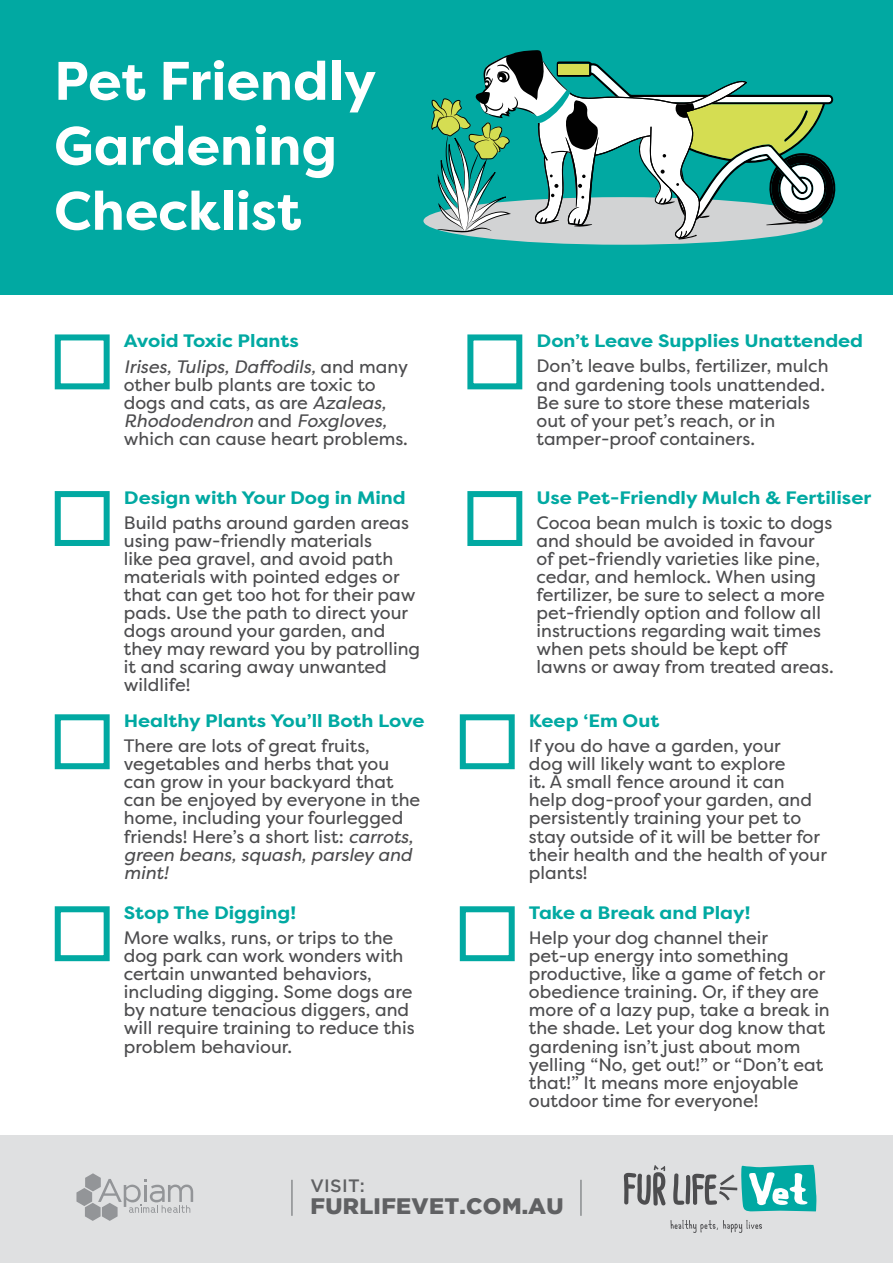
<style>
.page{position:relative;width:893px;height:1263px;background:#fff}
.page>*{position:absolute;margin:0;border:0;box-sizing:border-box;transform-origin:0 0}
.t1{font:700 54.15px/64.9px "Filson Pro";color:#fff}
.t2{font:900 22.35px "Gotham";letter-spacing:.015em;color:#606163}
.t3{font:18px/18px "Filson Pro";color:#4c4c4e}
.t4{font:700 18px "Filson Pro";color:#01a9a2;scale:1.09 1}
.t5{font:italic 18px/25.5px "Filson Pro";color:#4c4c4e}
.t6{font:500 17.85px "Gotham";letter-spacing:.015em;color:#606163}
.s1{font-weight:700;font-style:normal;color:#01a9a2}
.s2{font-style:normal}
.s3{font-style:italic}
</style>
<div class="page">
<div style="left:0;top:1135px;width:893px;height:128px;background:#dfe0e1"></div>
<hr style="left:291px;top:1180px;width:2px;height:36px;background:#8b8e90">
<hr style="left:580px;top:1180px;width:2px;height:36px;background:#8b8e90">
<svg style="left:624px;top:1165px;width:42px;height:40px"></svg>
<svg style="left:673px;top:1164px;width:143px;height:47px"></svg>
<svg style="left:670px;top:1220px;width:92px;height:13px"></svg>
<svg style="left:76px;top:1173px;width:117px;height:48px"></svg>
<div style="left:0;top:0;width:893px;height:295px;background:#01a9a2"></div>
<div style="left:423px;top:197px;width:400px;height:48px;background:#d2d3d4;border-radius:50%"></div>
<svg style="left:431px;top:50px;width:405px;height:190px"></svg>
<div style="left:55px;top:334px;width:55px;height:55px;border:6px solid #01a9a2"></div>
<div style="left:55px;top:491px;width:55px;height:55px;border:6px solid #01a9a2"></div>
<div style="left:55px;top:714px;width:55px;height:55px;border:6px solid #01a9a2"></div>
<div style="left:55px;top:906px;width:55px;height:55px;border:6px solid #01a9a2"></div>
<div style="left:460px;top:906px;width:55px;height:55px;border:6px solid #01a9a2"></div>
<div style="left:460px;top:714px;width:55px;height:55px;border:6px solid #01a9a2"></div>
<div style="left:467px;top:334px;width:55px;height:55px;border:6px solid #01a9a2"></div>
<div style="left:467px;top:491px;width:55px;height:55px;border:6px solid #01a9a2"></div>
<h1 class="t1" style="left:54px;top:49px;width:324px">Pet Friendly<br>Gardening<br>Checklist</h1>
<p class="t5" style="left:124px;top:328px;width:286px"><span class="s1">Avoid Toxic Plants<br></span>Irises, Tulips, Daffodils, <span class="s2">and many</span></p>
<p class="t3" style="left:124px;top:375px;width:286px">other bulb plants are toxic to dogs and cats, as are <span class="s3">Azaleas,<br>Rhododendron</span> and <span class="s3">Foxgloves, </span>which can cause heart problems.</p>
<p class="t4" style="left:124px;top:486px;width:260px">Design with Your Dog in Mind</p>
<p class="t3" style="left:124px;top:513px;width:298px">Build paths around garden areas using paw-friendly materials<br>like pea gravel, and avoid path materials with pointed edges or that can get too hot for their paw pads. Use the path to direct your dogs around your garden, and they may reward you by patrolling it and scaring away unwanted wildlife!</p>
<p class="t4" style="left:124px;top:710px;width:277px">Healthy Plants You’ll Both Love</p>
<p class="t3" style="left:124px;top:737px;width:298px">There are lots of great fruits, vegetables and herbs that you can grow in your backyard that can be enjoyed by everyone in the home, including your fourlegged friends! Here’s a short list: <span class="s3">carrots, green beans, squash, parsley and mint!</span></p>
<p class="t4" style="left:124px;top:902px;width:160px">Stop The Digging!</p>
<p class="t3" style="left:124px;top:929px;width:292px">More walks, runs, or trips to the dog park can work wonders with certain unwanted behaviors, including digging. Some dogs are by nature tenacious diggers, and will require training to reduce this problem behaviour.</p>
<p class="t4" style="left:536px;top:330px;width:301px">Don’t Leave Supplies Unattended</p>
<p class="t3" style="left:536px;top:357px;width:293px">Don’t leave bulbs, fertilizer, mulch and gardening tools unattended.<br>Be sure to store these materials out of your pet’s reach, or in tamper-proof containers.</p>
<p class="t4" style="left:536px;top:486px;width:309px">Use Pet-Friendly Mulch &amp; Fertiliser</p>
<p class="t3" style="left:536px;top:513px;width:299px">Cocoa bean mulch is toxic to dogs and should be avoided in favour of pet-friendly varieties like pine, cedar, and hemlock. When using fertilizer, be sure to select a more pet-friendly option and follow all instructions regarding wait times when pets should be kept off lawns or away from treated areas.</p>
<p class="t4" style="left:529px;top:710px;width:121px">Keep ‘Em Out</p>
<p class="t3" style="left:529px;top:737px;width:299px">If you do have a garden, your<br>dog will likely want to explore<br>it. A small fence around it can help dog-proof your garden, and persistently training your pet to stay outside of it will be better for their health and the health of your plants!</p>
<p class="t4" style="left:529px;top:902px;width:205px">Take a Break and Play!</p>
<p class="t3" style="left:529px;top:929px;width:302px">Help your dog channel their pet-up energy into something productive, like a game of fetch or obedience training. Or, if they are more of a lazy pup, take a break in the shade. Let your dog know that gardening isn’t just about mom yelling “No, get out!” or “Don’t eat that!” It means more enjoyable outdoor time for everyone!</p>
<p class="t6" style="left:310px;top:1175px;width:56px">VISIT:</p>
<p class="t2" style="left:310px;top:1193px;width:255px">FURLIFEVET.COM.AU</p>
</div>
